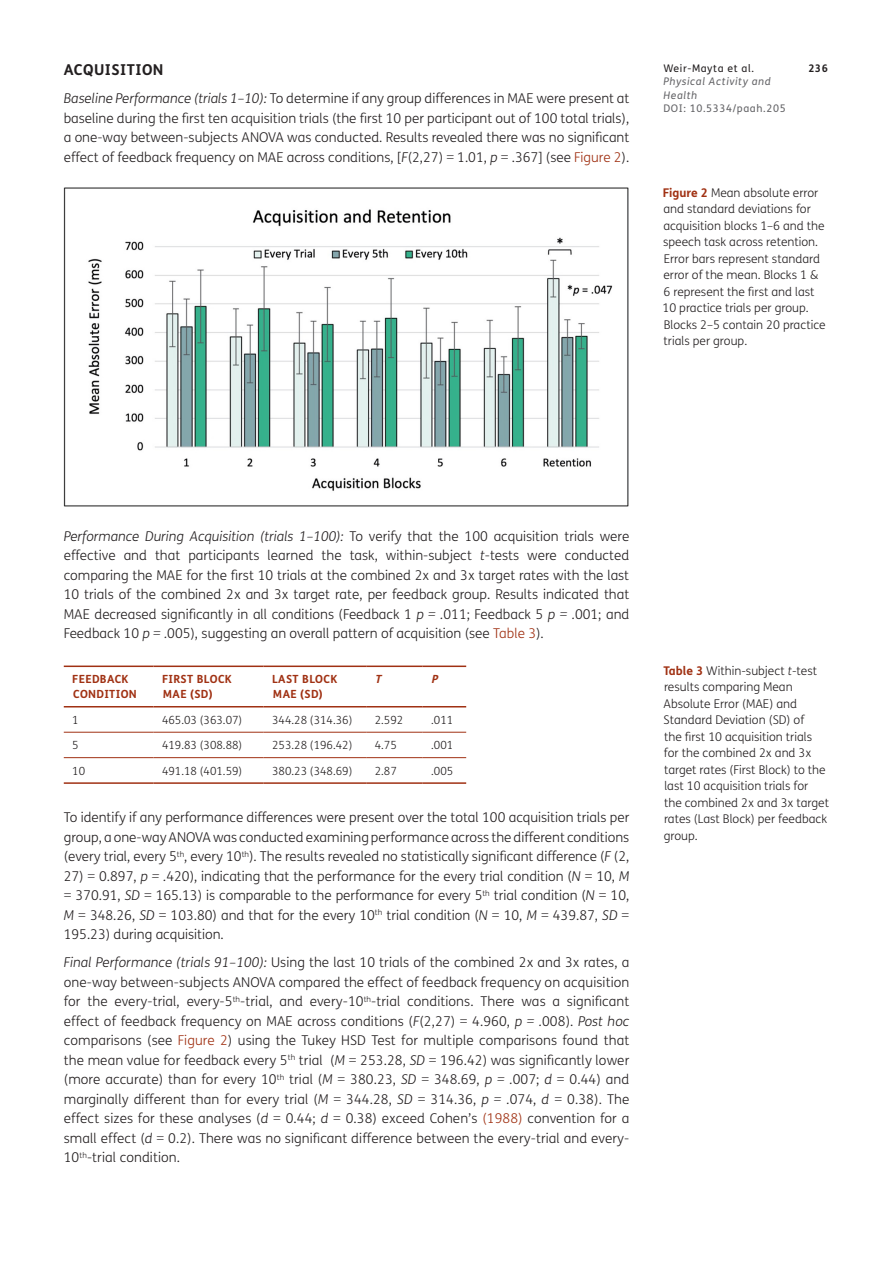
<style>
.page{position:relative;width:893px;height:1263px;background:#fff}
.page>*{position:absolute;margin:0;border:0;box-sizing:border-box;transform-origin:0 0}
.t1{font:700 15px "FS Me";letter-spacing:.03em;color:#231f20}
.Body_Copy{font:300 13.5px/19.5px "FS Me";color:#231f20;text-align:justify}
.Figure_copy{font:300 12px/16.5px "FS Me";color:#231f20}
.Table_Copy{font:300 11.25px "FS Me";color:#231f20}
.Table_Headings{font:700 11.25px/15px "FS Me";letter-spacing:.03em;color:#a03113}
.Table_Headings-2{font:italic 700 11.25px "FS Me";color:#a03113}
.t2{font:italic 10.5px/13.5px "FS Me";letter-spacing:.06em;color:#636366}
.t3{font:10.5px "FS Me";letter-spacing:.06em;color:#636366}
.t4{font:10.5px "FS Me";letter-spacing:.06em;color:#231f20}
.t5{font:700 10.5px "FS Me";color:#231f20}
.s1{font-style:italic}
.s2{color:#a03113}
.s3{font-weight:700;color:#a03113}
</style>
<div class="page">
<img style="left:64px;top:187px;width:565px;height:320px">
<hr style="left:64px;top:732px;width:90px;height:1px;background:#a03113">
<hr style="left:154px;top:732px;width:110px;height:1px;background:#a03113">
<hr style="left:264px;top:732px;width:102px;height:1px;background:#a03113">
<hr style="left:366px;top:732px;width:57px;height:1px;background:#a03113">
<hr style="left:423px;top:732px;width:43px;height:1px;background:#a03113">
<hr style="left:64px;top:757px;width:90px;height:1px;background:#a03113">
<hr style="left:154px;top:757px;width:110px;height:1px;background:#a03113">
<hr style="left:264px;top:757px;width:102px;height:1px;background:#a03113">
<hr style="left:366px;top:757px;width:57px;height:1px;background:#a03113">
<hr style="left:423px;top:757px;width:43px;height:1px;background:#a03113">
<hr style="left:64px;top:665px;width:90px;height:2px;background:#a03113">
<hr style="left:154px;top:665px;width:110px;height:2px;background:#a03113">
<hr style="left:264px;top:665px;width:102px;height:2px;background:#a03113">
<hr style="left:366px;top:665px;width:57px;height:2px;background:#a03113">
<hr style="left:423px;top:665px;width:43px;height:2px;background:#a03113">
<hr style="left:64px;top:706px;width:90px;height:1px;background:#a03113">
<hr style="left:154px;top:706px;width:110px;height:1px;background:#a03113">
<hr style="left:264px;top:706px;width:102px;height:1px;background:#a03113">
<hr style="left:366px;top:706px;width:57px;height:1px;background:#a03113">
<hr style="left:423px;top:706px;width:43px;height:1px;background:#a03113">
<hr style="left:64px;top:782px;width:90px;height:2px;background:#a03113">
<hr style="left:154px;top:782px;width:110px;height:2px;background:#a03113">
<hr style="left:264px;top:782px;width:102px;height:2px;background:#a03113">
<hr style="left:366px;top:782px;width:57px;height:2px;background:#a03113">
<hr style="left:423px;top:782px;width:43px;height:2px;background:#a03113">
<h2 class="t1" style="left:64px;top:60px;width:101px">ACQUISITION</h2>
<p class="Body_Copy" style="left:64px;top:89px;width:567px"><span class="s1">Baseline Performance (trials 1–10):</span> To determine if any group differences in MAE were present at baseline during the first ten acquisition trials (the first 10 per participant out of 100 total trials), a one-way between-subjects ANOVA was conducted. Results revealed there was no significant effect of feedback frequency on MAE across conditions, [<span class="s1">F</span>(2,27) = 1.01, <span class="s1">p</span> = .367] (see <span class="s2">Figure 2</span>).</p>
<p class="t4" style="left:663px;top:62px;width:92px">Weir-Mayta et al.</p>
<p class="t5" style="left:809px;top:61px;width:21px">236</p>
<p class="t2" style="left:663px;top:75px;width:109px">Physical Activity and<br>Health</p>
<p class="t3" style="left:663px;top:102px;width:124px">DOI: 10.5334/paah.205</p>
<p class="Figure_copy" style="left:662px;top:184px;width:165px"><span class="s3">Figure 2</span> Mean absolute error and standard deviations for acquisition blocks 1–6 and the speech task across retention.<br>Error bars represent standard error of the mean. Blocks 1 &amp;<br>6 represent the first and last<br>10 practice trials per group.<br>Blocks 2–5 contain 20 practice trials per group.</p>
<p class="Body_Copy" style="left:64px;top:526px;width:567px"><span class="s1">Performance During Acquisition (trials 1–100):</span> To verify that the 100 acquisition trials were effective and that participants learned the task, within-subject <span class="s1">t</span>-tests were conducted comparing the MAE for the first 10 trials at the combined 2x and 3x target rates with the last 10 trials of the combined 2x and 3x target rate, per feedback group. Results indicated that MAE decreased significantly in all conditions (Feedback 1 <span class="s1">p = .</span>011; Feedback 5 <span class="s1">p = .</span>001; and Feedback 10 <span class="s1">p = .</span>005), suggesting an overall pattern of acquisition (see <span class="s2">Table 3</span>).</p>
<h2 class="Table_Headings" style="left:72px;top:672px;width:66px">FEEDBACK<br>CONDITION</h2>
<h2 class="Table_Headings" style="left:162px;top:672px;width:71px">FIRST BLOCK<br>MAE (SD)</h2>
<h2 class="Table_Headings" style="left:272px;top:672px;width:67px">LAST BLOCK<br>MAE (SD)</h2>
<h2 class="Table_Headings-2" style="left:375px;top:672px;width:11px">T</h2>
<h2 class="Table_Headings-2" style="left:431px;top:672px;width:11px">P</h2>
<p class="Table_Copy" style="left:72px;top:713px;width:8px">1</p>
<p class="Table_Copy" style="left:162px;top:713px;width:82px">465.03 (363.07)</p>
<p class="Table_Copy" style="left:272px;top:713px;width:82px">344.28 (314.36)</p>
<p class="Table_Copy" style="left:375px;top:713px;width:30px">2.592</p>
<p class="Table_Copy" style="left:431px;top:713px;width:24px">.011</p>
<p class="Table_Copy" style="left:72px;top:739px;width:8px">5</p>
<p class="Table_Copy" style="left:162px;top:739px;width:82px">419.83 (308.88)</p>
<p class="Table_Copy" style="left:272px;top:739px;width:82px">253.28 (196.42)</p>
<p class="Table_Copy" style="left:375px;top:739px;width:24px">4.75</p>
<p class="Table_Copy" style="left:431px;top:739px;width:24px">.001</p>
<p class="Table_Copy" style="left:72px;top:764px;width:14px">10</p>
<p class="Table_Copy" style="left:162px;top:764px;width:82px">491.18 (401.59)</p>
<p class="Table_Copy" style="left:272px;top:764px;width:82px">380.23 (348.69)</p>
<p class="Table_Copy" style="left:375px;top:764px;width:24px">2.87</p>
<p class="Table_Copy" style="left:431px;top:764px;width:24px">.005</p>
<p class="Body_Copy" style="left:64px;top:808px;width:567px">To identify if any performance differences were present over the total 100 acquisition trials per group, a one-way ANOVA was conducted examining performance across the different conditions (every trial, every 5<sup>th</sup>, every 10<sup>th</sup>). The results revealed no statistically significant difference (<span class="s1">F</span> (2,</p>
<p class="Body_Copy" style="left:64px;top:866px;width:567px">27) = 0.897, <span class="s1">p = .</span>420), indicating that the performance for the every trial condition (<span class="s1">N</span> = 10, <span class="s1">M </span>= 370.91, <span class="s1">SD</span> = 165.13) is comparable to the performance for every 5<sup>th</sup> trial condition (<span class="s1">N</span> = 10, <span class="s1">M</span> = 348.26, <span class="s1">SD</span> = 103.80) and that for the every 10<sup>th</sup> trial condition (<span class="s1">N</span> = 10, <span class="s1">M</span> = 439.87, <span class="s1">SD</span> = 195.23) during acquisition.</p>
<p class="Body_Copy" style="left:64px;top:953px;width:567px"><span class="s1">Final Performance (trials 91–100):</span> Using the last 10 trials of the combined 2x and 3x rates, a one-way between-subjects ANOVA compared the effect of feedback frequency on acquisition for the every-trial, every-5<sup>th</sup>-trial, and every-10<sup>th</sup>-trial conditions. There was a significant effect of feedback frequency on MAE across conditions (<span class="s1">F</span>(2,27) = 4.960, <span class="s1">p = .</span>008). <span class="s1">Post hoc </span>comparisons (see <span class="s2">Figure 2</span>) using the Tukey HSD Test for multiple comparisons found that the mean value for feedback every 5<sup>th</sup> trial (<span class="s1">M</span> = 253.28, <span class="s1">SD</span> = 196.42) was significantly lower (more accurate) than for every 10<sup>th</sup> trial (<span class="s1">M</span> = 380.23, <span class="s1">SD</span> = 348.69, <span class="s1">p = .</span>007; <span class="s1">d</span> = 0.44) and marginally different than for every trial (<span class="s1">M</span> = 344.28, <span class="s1">SD</span> = 314.36, <span class="s1">p = .</span>074, <span class="s1">d</span> = 0.38). The effect sizes for these analyses (<span class="s1">d</span> = 0.44; <span class="s1">d</span> = 0.38) exceed Cohen’s <span class="s2">(1988)</span> convention for a small effect (<span class="s1">d</span> = 0.2). There was no significant difference between the every-trial and every-10<sup>th</sup>-trial condition.</p>
<p class="Figure_copy" style="left:663px;top:662px;width:167px"><span class="s3">Table 3</span> Within-subject <span class="s1">t</span>-test results comparing Mean<br>Absolute Error (MAE) and<br>Standard Deviation (SD) of<br>the first 10 acquisition trials for the combined 2x and 3x target rates (First Block) to the last 10 acquisition trials for<br>the combined 2x and 3x target rates (Last Block) per feedback group.</p>
</div>
